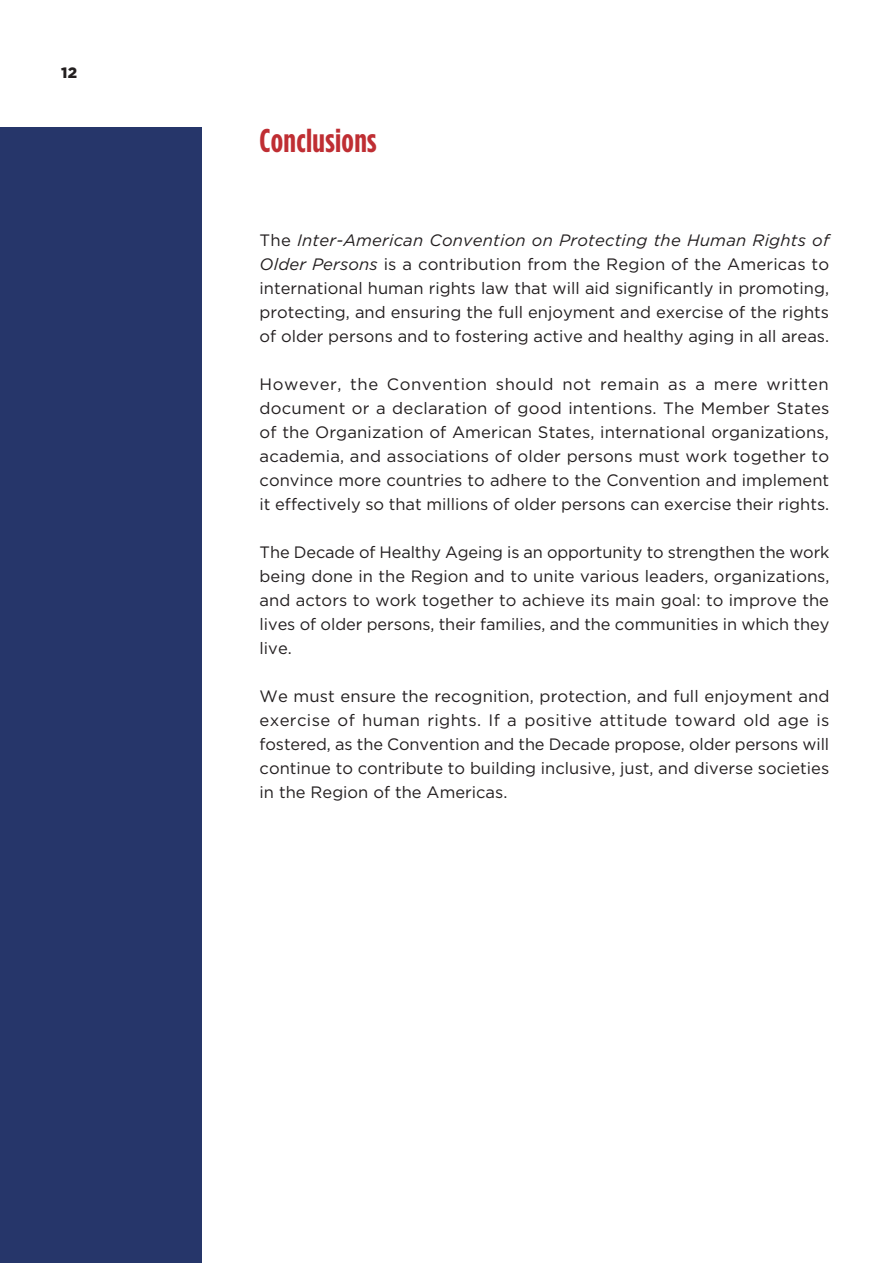
<style>
.page{position:relative;width:893px;height:1263px;background:#fff}
.page>*{position:absolute;margin:0;border:0;box-sizing:border-box;transform-origin:0 0}
.Heading_1{font:700 33px "Gotham Condensed";letter-spacing:.01em;color:#bf2e33}
.t1{font:16.5px/24px "Gotham";color:#231f20;text-align:justify}
.t2{font:900 15px "Gotham";color:#231f20}
.s1{font-style:italic}
</style>
<div class="page">
<div style="left:0;top:127px;width:202px;height:1136px;background:#26366a"></div>
<p class="t2" style="left:61px;top:64px;width:17px">12</p>
<p class="Heading_1" style="left:260px;top:122px;width:118px">Conclusions</p>
<p class="t1" style="left:260px;top:228px;width:571px">The <span class="s1">Inter-American Convention on Protecting the Human Rights of Older Persons</span> is a contribution from the Region of the Americas to international human rights law that will aid significantly in promoting, protecting, and ensuring the full enjoyment and exercise of the rights of older persons and to fostering active and healthy aging in all areas.</p>
<p class="t1" style="left:260px;top:372px;width:571px">However, the Convention should not remain as a mere written document or a declaration of good intentions. The Member States of the Organization of American States, international organizations, academia, and associations of older persons must work together to convince more countries to adhere to the Convention and implement it effectively so that millions of older persons can exercise their rights.</p>
<p class="t1" style="left:260px;top:540px;width:571px">The Decade of Healthy Ageing is an opportunity to strengthen the work being done in the Region and to unite various leaders, organizations, and actors to work together to achieve its main goal: to improve the lives of older persons, their families, and the communities in which they live.</p>
<p class="t1" style="left:260px;top:684px;width:571px">We must ensure the recognition, protection, and full enjoyment and exercise of human rights. If a positive attitude toward old age is fostered, as the Convention and the Decade propose, older persons will continue to contribute to building inclusive, just, and diverse societies in the Region of the Americas.</p>
</div>
